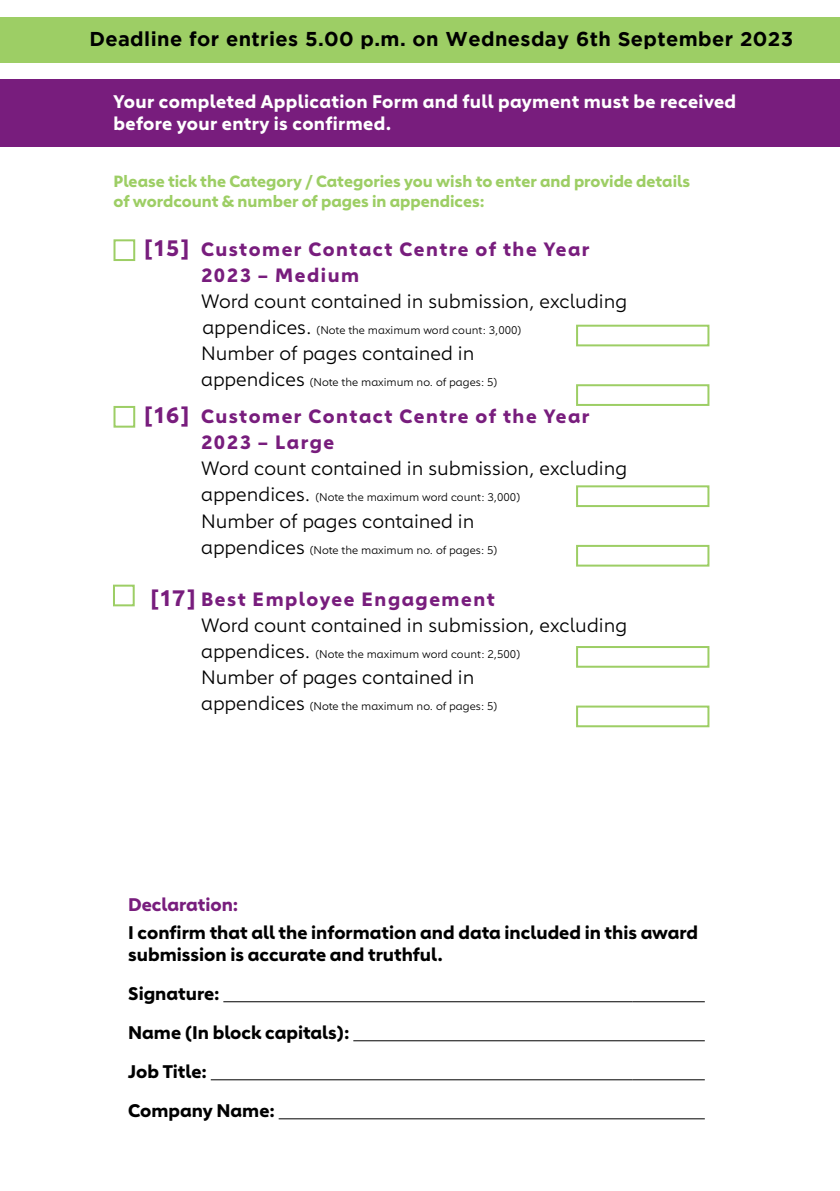
<style>
.page{position:relative;width:840px;height:1191px;background:#fff}
.page>*{position:absolute;margin:0;border:0;box-sizing:border-box;transform-origin:0 0}
.t1{font:700 20px "Gotham";letter-spacing:.02em;color:#000}
.t2{font:19px/26px "Carnero";color:#000}
.t3{font:700 19px/26px "Carnero";letter-spacing:.08em;color:#781d7d}
.t4{font:700 18px/39px "Carnero";color:#000}
.t5{font:700 18px/22px "Carnero";letter-spacing:.02em;color:#fff}
.t6{font:700 18px "Carnero";color:#781d7d}
.t7{font:700 16px/20px "Carnero";color:#9dce65}
.t8{font:11px "Carnero";color:#000}
.s1{font-size:22px}
.s2{font-size:19px}
.s3{font-weight:700;font-size:22px;color:#781d7d}
.s4{font-weight:700;color:#781d7d}
</style>
<div class="page">
<hr style="left:223px;top:1001px;width:409px;height:1px;background:#000">
<hr style="left:632px;top:1001px;width:72px;height:1px;background:#000">
<hr style="left:353px;top:1040px;width:351px;height:1px;background:#000">
<hr style="left:211px;top:1079px;width:421px;height:1px;background:#000">
<hr style="left:632px;top:1079px;width:72px;height:1px;background:#000">
<hr style="left:278px;top:1118px;width:426px;height:1px;background:#000">
<div style="left:0;top:17px;width:839px;height:45px;background:#9dce65"></div>
<div style="left:0;top:79px;width:839px;height:68px;background:#781d7d"></div>
<div style="left:575px;top:325px;width:134px;height:21px;border:2px solid #9dce65"></div>
<div style="left:575px;top:384px;width:134px;height:22px;border:2px solid #9dce65"></div>
<div style="left:113px;top:239px;width:22px;height:22px;background:#fff;border:2px solid #9dce65"></div>
<div style="left:575px;top:485px;width:134px;height:22px;border:2px solid #9dce65"></div>
<div style="left:575px;top:545px;width:134px;height:21px;border:2px solid #9dce65"></div>
<div style="left:113px;top:406px;width:22px;height:21px;background:#fff;border:2px solid #9dce65"></div>
<div style="left:113px;top:584px;width:22px;height:22px;background:#fff;border:2px solid #9dce65"></div>
<div style="left:575px;top:646px;width:134px;height:21px;border:2px solid #9dce65"></div>
<div style="left:575px;top:705px;width:134px;height:22px;border:2px solid #9dce65"></div>
<h1 class="t1" style="left:89px;top:27px;width:705px">Deadline for entries 5.00 p.m. on Wednesday 6th September 2023</h1>
<h3 class="t5" style="left:113px;top:91px;width:624px">Your completed Application Form and full payment must be received before your entry is confirmed.</h3>
<h3 class="t7" style="left:113px;top:171px;width:577px">Please tick the Category / Categories you wish to enter and provide details of wordcount &amp; number of pages in appendices:</h3>
<h2 class="t3" style="left:201px;top:236px;width:390px;text-indent:-57px"><span class="s1">[15]</span> Customer Contact Centre of the Year<br>2023 – Medium</h2>
<h2 class="t2" style="left:201px;top:288px;width:427px">Word count contained in submission, excluding</h2>
<p class="t8" style="left:202px;top:323px;width:320px"><span class="s2">appendices.</span> (Note the maximum word count: 3,000)</p>
<h2 class="t2" style="left:201px;top:340px;width:275px">Number of pages contained in</h2>
<p class="t8" style="left:201px;top:375px;width:297px"><span class="s2">appendices</span> (Note the maximum no. of pages: 5)</p>
<h2 class="t3" style="left:201px;top:404px;width:390px;text-indent:-57px"><span class="s1">[16]</span> Customer Contact Centre of the Year<br>2023 – Large</h2>
<h2 class="t2" style="left:201px;top:455px;width:427px">Word count contained in submission, excluding</h2>
<p class="t8" style="left:201px;top:491px;width:320px"><span class="s2">appendices.</span> (Note the maximum word count: 3,000)</p>
<h2 class="t2" style="left:201px;top:507px;width:275px">Number of pages contained in</h2>
<p class="t8" style="left:201px;top:543px;width:297px"><span class="s2">appendices</span> (Note the maximum no. of pages: 5)</p>
<h2 class="t2" style="left:201px;top:585px;width:427px;text-indent:-51px"><span class="s3">[17]</span> <span class="s4">Best Employee Engagement<br></span>Word count contained in submission, excluding</h2>
<p class="t8" style="left:201px;top:647px;width:320px"><span class="s2">appendices.</span> (Note the maximum word count: 2,500)</p>
<h2 class="t2" style="left:201px;top:663px;width:275px">Number of pages contained in</h2>
<p class="t8" style="left:201px;top:699px;width:297px"><span class="s2">appendices</span> (Note the maximum no. of pages: 5)</p>
<h3 class="t6" style="left:128px;top:894px;width:112px">Declaration:</h3>
<h3 class="t4" style="left:128px;top:921px;width:571px;line-height:22px">I confirm that all the information and data included in this award submission is accurate and truthful.</h3>
<h3 class="t4" style="left:128px;top:974px;width:223px">Signature:<br>Name (In block capitals):<br>Job Title:<br>Company Name:</h3>
</div>
